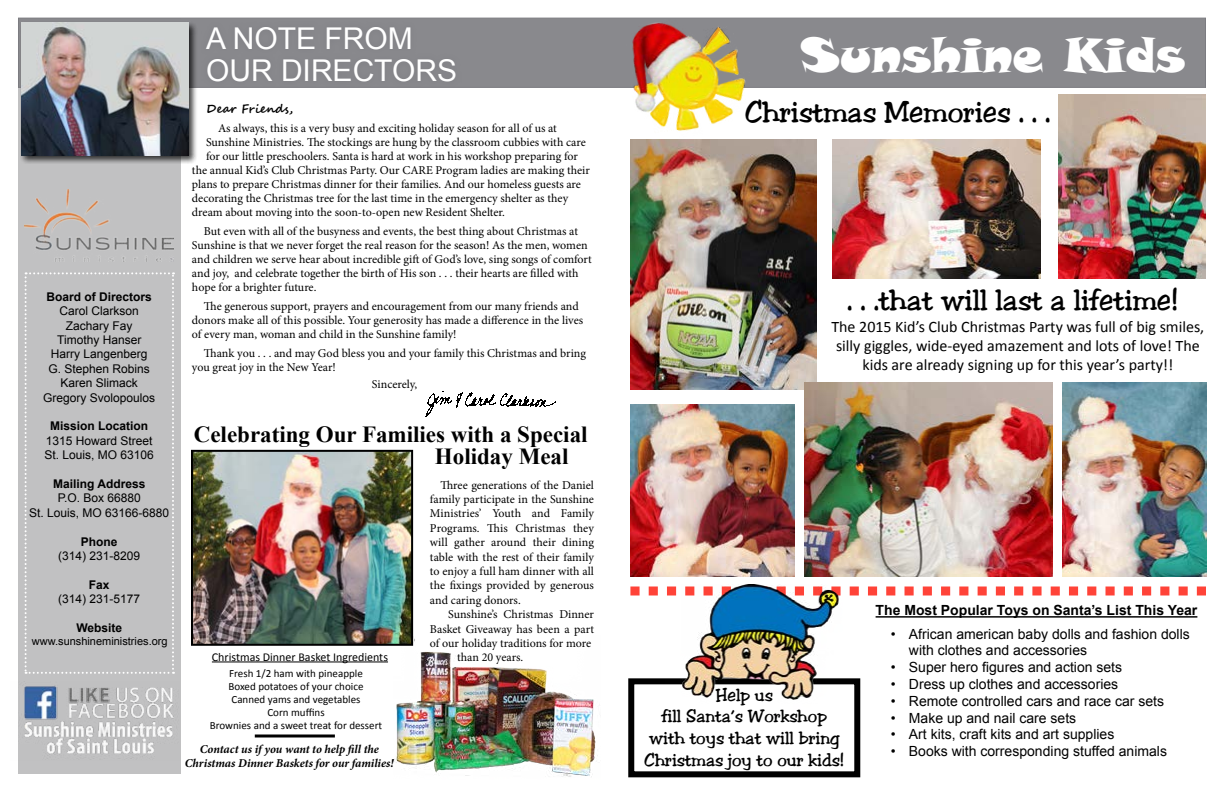
<style>
.page{position:relative;width:1224px;height:792px;background:#fff}
.page>*{position:absolute;margin:0;border:0;box-sizing:border-box;transform-origin:0 0}
.t1{font:48px "Snap ITC";color:#fff}
.t2{font:30px "Jester";color:#000}
.t3{font:30px/32px "Arial";color:#fff}
.t4{font:700 23px "Times New Roman";color:#000}
.t5{font:18px/21.6px "Jester";color:#000;text-align:center}
.t6{font:16px/19.2px "Calibri";color:#000;text-align:center}
.t7{font:14px/16.8px "Arial";color:#000}
.t8{font:700 14px "Arial";color:#000}
.t9{font:12px/14.4px "Minion Pro";letter-spacing:-.005em;color:#000}
.t10{font:12px/14.4px "Arial";color:#000;text-align:center}
.t11{font:italic 700 12px/14.4px "Minion Pro";letter-spacing:-.005em;color:#000;text-align:center}
.t12{font:700 12px "Arial";color:#000}
.t13{font:12px "Calibri";color:#000}
.t14{font:700 12px "Segoe Script";color:#000}
.t15{font:11px/13px "Calibri";color:#000;text-align:center}
.t16{font:11px "Arial";color:#000}
</style>
<div class="page">
<div style="left:628px;top:678px;width:232px;height:99px;border:6px solid #000"></div>
<div style="left:18px;top:18px;width:162px;height:756px;background:#c1c1c2"></div>
<div style="left:18px;top:18px;width:1188px;height:70px;background:#89898d"></div>
<div style="left:20px;top:21px;width:178px;height:143px;background:#000;opacity:.75"></div>
<img style="left:22px;top:23px;width:167px;height:132px">
<svg style="left:25px;top:272px;width:149px;height:402px"></svg>
<img style="left:608px;top:17px;width:164px;height:123px">
<img style="left:24px;top:686px;width:150px;height:73px">
<img style="left:425px;top:391px;width:131px;height:26px">
<img style="left:25px;top:190px;width:149px;height:72px">
<img style="left:194px;top:453px;width:216px;height:190px">
<div style="left:191px;top:450px;width:222px;height:196px;border:2px solid #000"></div>
<hr style="left:212px;top:662px;width:176px;height:1px;background:#000">
<svg style="left:255px;top:734px;width:80px;height:4px"></svg>
<img style="left:393px;top:635px;width:205px;height:142px">
<img style="left:630px;top:140px;width:187px;height:250px">
<img style="left:833px;top:139px;width:207px;height:139px">
<img style="left:1058px;top:94px;width:148px;height:184px">
<img style="left:630px;top:405px;width:164px;height:171px">
<img style="left:804px;top:382px;width:249px;height:194px">
<svg style="left:630px;top:586px;width:576px;height:10px"></svg>
<img style="left:666px;top:584px;width:191px;height:135px">
<hr style="left:876px;top:616px;width:321px;height:2px;background:#000">
<img style="left:1063px;top:382px;width:144px;height:194px">
<p class="t12" style="left:47px;top:289px;width:107px">Board of Directors</p>
<p class="t10" style="left:43px;top:304px;width:114px">Carol Clarkson<br>Zachary Fay<br>Timothy Hanser<br>Harry Langenberg<br>G. Stephen Robins<br>Karen Slimack<br>Gregory Svolopoulos</p>
<p class="t12" style="left:50px;top:418px;width:100px">Mission Location</p>
<p class="t10" style="left:45px;top:434px;width:111px;text-align:left">1315 Howard Street<br>St. Louis, MO 63106</p>
<p class="t12" style="left:53px;top:476px;width:94px">Mailing Address</p>
<p class="t10" style="left:29px;top:491px;width:142px">P.O. Box 66880<br>St. Louis, MO 63166-6880</p>
<p class="t12" style="left:81px;top:533px;width:38px">Phone</p>
<p class="t10" style="left:58px;top:549px;width:84px">(314) 231-8209</p>
<p class="t12" style="left:89px;top:577px;width:22px">Fax</p>
<p class="t10" style="left:58px;top:592px;width:84px">(314) 231-5177</p>
<p class="t12" style="left:76px;top:620px;width:47px">Website</p>
<p class="t16" style="left:32px;top:634px;width:137px">www.sunshineministries.org</p>
<h2 class="t3" style="left:206px;top:23px;width:253px">A NOTE FROM<br>OUR DIRECTORS</h2>
<p class="t14" style="left:206px;top:99px;width:88px">Dear Friends,</p>
<p class="t9" style="left:218px;top:121px;width:340px">As always, this is a very busy and exciting holiday season for all of us at</p>
<p class="t9" style="left:206px;top:135px;width:381px">Sunshine Ministries. The stockings are hung by the classroom cubbies with care</p>
<p class="t9" style="left:206px;top:149px;width:373px">for our little preschoolers. Santa is hard at work in his workshop preparing for</p>
<p class="t9" style="left:192px;top:163px;width:399px">the annual Kid’s Club Christmas Party. Our CARE Program ladies are making their</p>
<p class="t9" style="left:192px;top:177px;width:391px">plans to prepare Christmas dinner for their families. And our homeless guests are</p>
<p class="t9" style="left:192px;top:191px;width:378px">decorating the Christmas tree for the last time in the emergency shelter as they</p>
<p class="t9" style="left:192px;top:205px;width:315px">dream about moving into the soon-to-open new Resident Shelter.</p>
<p class="t9" style="left:192px;top:225px;width:401px;line-height:14px;text-indent:12px">But even with all of the busyness and events, the best thing about Christmas at Sunshine is that we never forget the real reason for the season! As the men, women and children we serve hear about incredible gift of God’s love, sing songs of comfort and joy, and celebrate together the birth of His son . . . their hearts are filled with hope for a brighter future.</p>
<p class="t9" style="left:192px;top:300px;width:393px;line-height:14px;text-indent:12px">The generous support, prayers and encouragement from our many friends and donors make all of this possible. Your generosity has made a difference in the lives of every man, woman and child in the Sunshine family!</p>
<p class="t9" style="left:192px;top:347px;width:396px;line-height:14px;text-indent:12px">Thank you . . . and may God bless you and your family this Christmas and bring you great joy in the New Year!</p>
<p class="t9" style="left:372px;top:377px;width:47px">Sincerely,</p>
<h3 class="t4" style="left:194px;top:418px;width:395px">Celebrating Our Families with a Special</h3>
<h3 class="t4" style="left:435px;top:441px;width:135px">Holiday Meal</h3>
<p class="t9" style="left:430px;top:478px;width:166px;text-align:justify;text-indent:10px">Three generations of the Daniel family participate in the Sunshine Ministries’ Youth and Family Programs. This Christmas they will gather around their dining table with the rest of their family to enjoy a full ham dinner with all the fixings provided by generous and caring donors.</p>
<p class="t9" style="left:430px;top:607px;width:166px;text-align:justify;text-indent:18px">Sunshine’s Christmas Dinner Basket Giveaway has been a part of our holiday traditions for more</p>
<p class="t13" style="left:212px;top:649px;width:178px">Christmas Dinner Basket Ingredients</p>
<p class="t9" style="left:457px;top:651px;width:68px">than 20 years.</p>
<p class="t15" style="left:210px;top:666px;width:174px">Fresh 1/2 ham with pineapple<br>Boxed potatoes of your choice<br>Canned yams and vegetables<br>Corn muffins<br>Brownies and a sweet treat for dessert</p>
<p class="t11" style="left:185px;top:742px;width:210px">Contact us if you want to help fill the<br>Christmas Dinner Baskets for our families!</p>
<h1 class="t1" style="left:800px;top:23px;width:386px">Sunshine Kids</h1>
<h2 class="t2" style="left:745px;top:94px;width:307px">Christmas Memories . . .</h2>
<h2 class="t2" style="left:847px;top:282px;width:333px">. . .that will last a lifetime!</h2>
<h3 class="t6" style="left:831px;top:317px;width:374px">The 2015 Kid’s Club Christmas Party was full of big smiles, silly giggles, wide-eyed amazement and lots of love! The kids are already signing up for this year’s party!!</h3>
<h3 class="t5" style="left:644px;top:684px;width:202px">Help us<br>fill Santa’s Workshop with toys that will bring<br>Christmas joy to our kids!</h3>
<p class="t8" style="left:876px;top:601px;width:323px">The Most Popular Toys on Santa’s List This Year</p>
<p class="t7" style="left:909px;top:625px;width:282px;text-indent:-18px">• African american baby dolls and fashion dolls with clothes and accessories</p>
<p class="t7" style="left:891px;top:659px;width:233px">• Super hero figures and action sets</p>
<p class="t7" style="left:891px;top:676px;width:229px">• Dress up clothes and accessories</p>
<p class="t7" style="left:891px;top:693px;width:275px">• Remote controlled cars and race car sets</p>
<p class="t7" style="left:891px;top:709px;width:187px">• Make up and nail care sets</p>
<p class="t7" style="left:891px;top:726px;width:225px">• Art kits, craft kits and art supplies</p>
<p class="t7" style="left:891px;top:743px;width:278px">• Books with corresponding stuffed animals</p>
</div>
